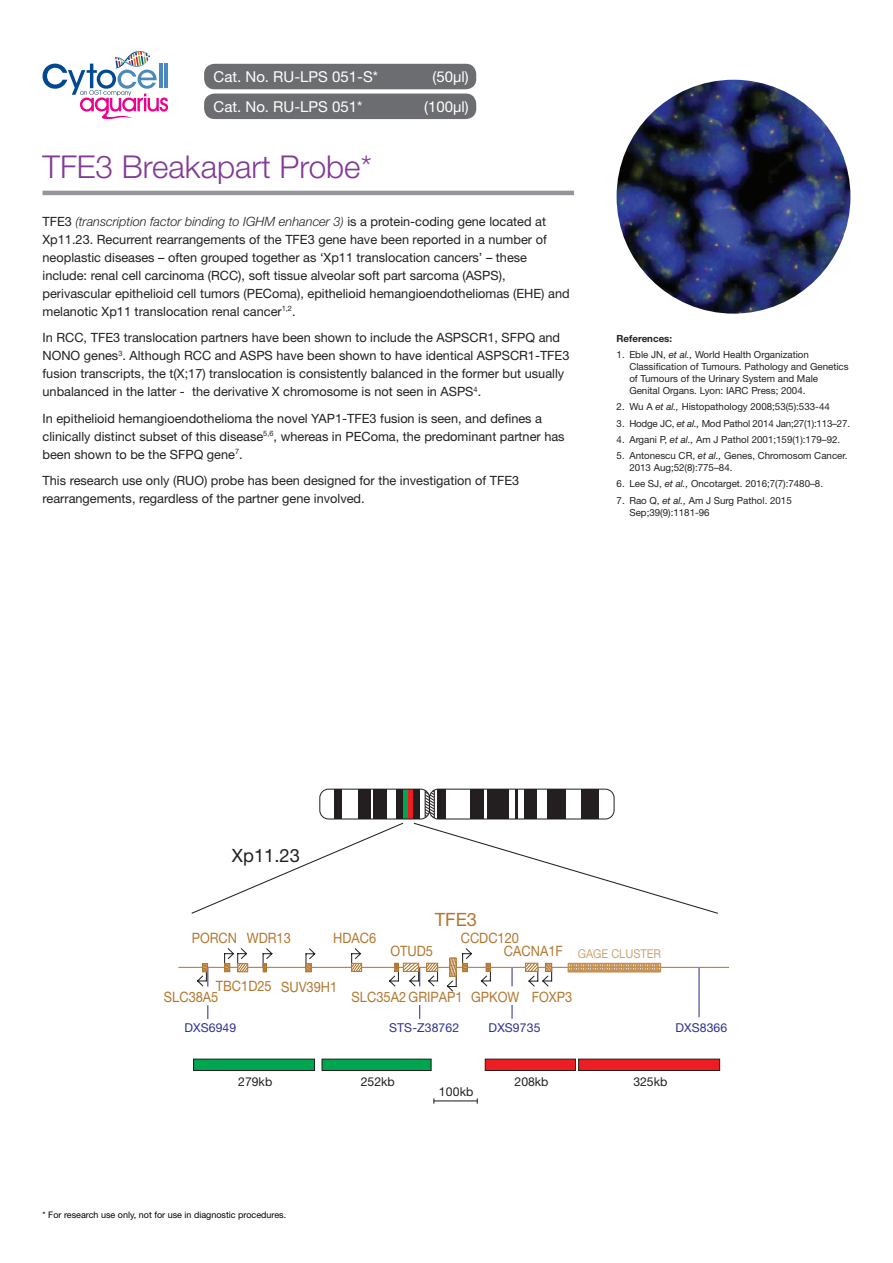
<style>
.page{position:relative;width:893px;height:1263px;background:#fff}
.page>*{position:absolute;margin:0;border:0;box-sizing:border-box;transform-origin:0 0}
.t1{font:300 31.5px "Helvetica Neue LT Std";color:#823a96}
.t2{font:18.3px "Helvetica Neue LT Std";color:#231f20}
.t3{font:18.3px "Helvetica Neue LT Std";color:#b3772f}
.t4{font:15px "Helvetica Neue LT Std";color:#fff}
.t5{font:14.25px "Helvetica Neue LT Std";color:#b3772f;scale:.9 1}
.t6{font:12.75px/18px "Helvetica Neue LT Std";color:#231f20}
.t7{font:12.3px "Helvetica Neue LT Std";letter-spacing:.01em;color:#2e3092}
.t8{font:12.3px "Helvetica Neue LT Std";color:#231f20}
.t9{font:12.3px "Helvetica Neue LT Std";color:#cda473;scale:.9 1}
.t10{font:9.75px/12px "Helvetica Neue LT Std";color:#231f20}
.t11{font:9.75px "Helvetica Neue LT Std";letter-spacing:-.02em;color:#231f20}
.t12{font:700 9.75px "Helvetica Neue LT Std";color:#231f20}
.t13{font:9px "Helvetica Neue LT Std";color:#000}
.s1{font-weight:300;font-style:italic}
.s2{font-style:italic}
</style>
<div class="page">
<hr style="left:43px;top:191px;width:531px;height:4px;background:#939598">
<div style="left:204px;top:64px;width:272px;height:25px;background:#6c6d70;border-radius:10px"></div>
<img style="left:617px;top:80px;width:233px;height:234px;border-radius:117px">
<svg style="left:43px;top:51px;width:125px;height:68px"></svg>
<div style="left:204px;top:94px;width:272px;height:25px;background:#6c6d70;border-radius:10px"></div>
<hr style="left:698px;top:967px;width:2px;height:50px;background:#2e3092">
<svg style="left:207px;top:1005px;width:1px;height:14px"></svg>
<svg style="left:191px;top:822px;width:527px;height:92px"></svg>
<svg style="left:319px;top:789px;width:296px;height:31px"></svg>
<div style="left:485px;top:1058px;width:91px;height:13px;background:#ee1d23;border:1px solid #231f20"></div>
<div style="left:193px;top:1058px;width:122px;height:13px;background:#00a54f;border:1px solid #231f20"></div>
<hr style="left:178px;top:967px;width:551px;height:1px;background:#b3772f">
<div style="left:321px;top:1058px;width:111px;height:13px;background:#00a54f;border:1px solid #231f20"></div>
<div style="left:578px;top:1058px;width:142px;height:13px;background:#ee1d23;border:1px solid #231f20"></div>
<svg style="left:196px;top:948px;width:357px;height:44px"></svg>
<svg style="left:568px;top:963px;width:94px;height:9px"></svg>
<svg style="left:511px;top:1005px;width:2px;height:14px"></svg>
<svg style="left:419px;top:1005px;width:1px;height:14px"></svg>
<hr style="left:434px;top:1100px;width:43px;height:1px;background:#231f20">
<p class="t4" style="left:214px;top:68px;width:166px">Cat. No. RU-LPS 051-S*</p>
<p class="t4" style="left:433px;top:68px;width:38px">(50μl)</p>
<p class="t4" style="left:214px;top:97px;width:150px">Cat. No. RU-LPS 051*</p>
<p class="t4" style="left:424px;top:97px;width:46px">(100μl)</p>
<h1 class="t1" style="left:43px;top:147px;width:331px">TFE3 Breakapart Probe*</h1>
<p class="t6" style="left:43px;top:212px;width:529px">TFE3 <span class="s1">(transcription factor binding to IGHM enhancer 3)</span> is a protein-coding gene located at Xp11.23. Recurrent rearrangements of the TFE3 gene have been reported in a number of neoplastic diseases – often grouped together as ‘Xp11 translocation cancers’ – these include: renal cell carcinoma (RCC), soft tissue alveolar soft part sarcoma (ASPS), perivascular epithelioid cell tumors (PEComa), epithelioid hemangioendotheliomas (EHE) and melanotic Xp11 translocation renal cancer<sup>1,2</sup>.</p>
<p class="t6" style="left:43px;top:328px;width:528px">In RCC, TFE3 translocation partners have been shown to include the ASPSCR1, SFPQ and NONO genes<sup>3</sup>. Although RCC and ASPS have been shown to have identical ASPSCR1-TFE3 fusion transcripts, the t(X;17) translocation is consistently balanced in the former but usually unbalanced in the latter - the derivative X chromosome is not seen in ASPS<sup>4</sup>.</p>
<p class="t6" style="left:43px;top:409px;width:524px">In epithelioid hemangioendothelioma the novel YAP1-TFE3 fusion is seen, and defines a clinically distinct subset of this disease<sup>5,6</sup>, whereas in PEComa, the predominant partner has been shown to be the SFPQ gene<sup>7</sup>.</p>
<p class="t6" style="left:43px;top:471px;width:478px">This research use only (RUO) probe has been designed for the investigation of TFE3 rearrangements, regardless of the partner gene involved.</p>
<p class="t12" style="left:617px;top:332px;width:57px">References:</p>
<p class="t10" style="left:629px;top:348px;width:221px;text-indent:-13px">1. Eble JN, <span class="s2">et al.,</span> World Health Organization Classification of Tumours. Pathology and Genetics of Tumours of the Urinary System and Male Genital Organs. Lyon: IARC Press; 2004.</p>
<p class="t10" style="left:617px;top:401px;width:215px">2. Wu A <span class="s2">et al.,</span> Histopathology 2008;53(5):533-44</p>
<p class="t11" style="left:617px;top:417px;width:235px">3. Hodge JC, <span class="s2">et al.,</span> Mod Pathol 2014 Jan;27(1):113–27.</p>
<p class="t10" style="left:617px;top:433px;width:225px">4. Argani P, <span class="s2">et al.,</span> Am J Pathol 2001;159(1):179–92.</p>
<p class="t10" style="left:629px;top:449px;width:220px;text-indent:-13px">5. Antonescu CR, <span class="s2">et al.,</span> Genes, Chromosom Cancer.<br>2013 Aug;52(8):775–84.</p>
<p class="t10" style="left:617px;top:478px;width:208px">6. Lee SJ, <span class="s2">et al.,</span> Oncotarget. 2016;7(7):7480–8.</p>
<p class="t10" style="left:629px;top:494px;width:164px;text-indent:-13px">7. Rao Q, <span class="s2">et al.,</span> Am J Surg Pathol. 2015<br>Sep;39(9):1181-96</p>
<h2 class="t2" style="left:232px;top:844px;width:70px">Xp11.23</h2>
<h2 class="t3" style="left:435px;top:909px;width:44px">TFE3</h2>
<p class="t5" style="left:192px;top:929px;width:112px">PORCN WDR13</p>
<p class="t5" style="left:461px;top:929px;width:66px">CCDC120</p>
<p class="t5" style="left:333px;top:929px;width:49px">HDAC6</p>
<p class="t5" style="left:216px;top:978px;width:137px">TBC1D25 SUV39H1</p>
<p class="t5" style="left:390px;top:942px;width:49px">OTUD5</p>
<p class="t5" style="left:504px;top:942px;width:67px">CACNA1F</p>
<p class="t5" style="left:471px;top:988px;width:114px">GPKOW FOXP3</p>
<p class="t9" style="left:578px;top:946px;width:94px">GAGE CLUSTER</p>
<p class="t5" style="left:164px;top:988px;width:62px">SLC38A5</p>
<p class="t5" style="left:352px;top:988px;width:125px">SLC35A2 GRIPAP1</p>
<p class="t7" style="left:184px;top:1020px;width:53px">DXS6949</p>
<p class="t7" style="left:675px;top:1020px;width:53px">DXS8366</p>
<p class="t7" style="left:389px;top:1020px;width:72px">STS-Z38762</p>
<p class="t7" style="left:489px;top:1020px;width:53px">DXS9735</p>
<p class="t8" style="left:238px;top:1075px;width:35px">279kb</p>
<p class="t8" style="left:515px;top:1075px;width:35px">208kb</p>
<p class="t8" style="left:361px;top:1075px;width:35px">252kb</p>
<p class="t8" style="left:633px;top:1075px;width:35px">325kb</p>
<p class="t8" style="left:439px;top:1084px;width:36px">100kb</p>
<p class="t13" style="left:43px;top:1210px;width:245px">* For research use only, not for use in diagnostic procedures.</p>
</div>
